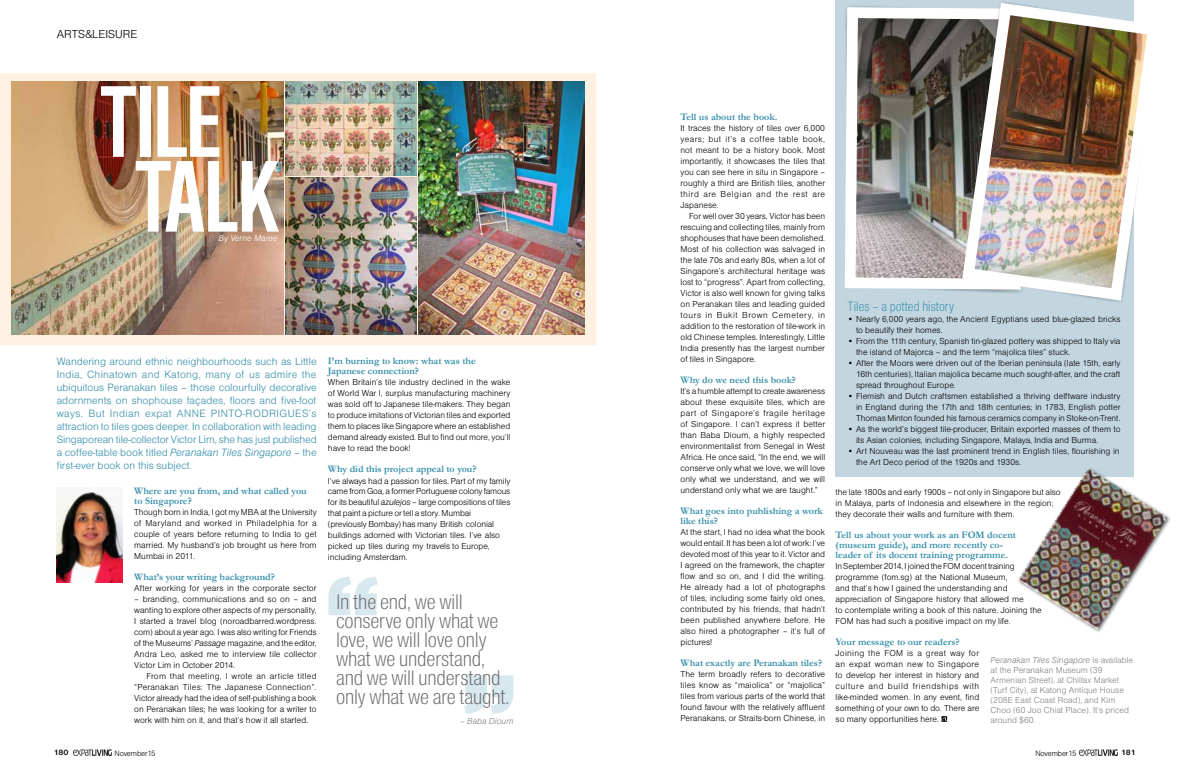
<style>
.page{position:relative;width:1191px;height:780px;background:#fff}
.page>*{position:absolute;margin:0;border:0;box-sizing:border-box;transform-origin:0 0}
.t1{font:700 condensed 105.8px/74.8px "Nimbus Sans D";letter-spacing:-.025em;color:#fff;text-align:center}
.t2{font:300 condensed 22px/19px "Nimbus Sans D";letter-spacing:-.01em;color:#6d6e71}
.t3{font:300 condensed 14px "Nimbus Sans D";color:#358ea9}
.t4{font:300 12px "Nimbus Sans D";color:#000}
.t5{font:300 11px/13px "Nimbus Sans D";color:#358ea9;text-align:justify}
.t6{font:700 10px/10px "Garamond";color:#358ea9}
.t7{font:300 9px/11px "Nimbus Sans D";color:#000;text-align:justify}
.t8{font:300 9px/10px "Nimbus Sans D";color:#808285}
.t9{font:italic 300 9px "Nimbus Sans D";color:#fff}
.t10{font:italic 300 9px "Nimbus Sans D";color:#808285}
.t11{font:300 8px "Nimbus Sans D";letter-spacing:-.02em;color:#000}
.t12{font:700 8px "Nimbus Sans D";letter-spacing:-.01em;color:#000}
.s1{font-style:italic}
</style>
<div class="page">
<img style="left:1079px;top:749px;width:38px;height:6px">
<img style="left:73px;top:749px;width:39px;height:6px">
<div style="left:0;top:73px;width:595px;height:272px;background:#fff1e2"></div>
<svg style="left:328px;top:577px;width:50px;height:38px"></svg>
<svg style="left:464px;top:675px;width:49px;height:38px"></svg>
<img style="left:57px;top:491px;width:66px;height:91px">
<img style="left:418px;top:82px;width:166px;height:252px">
<img style="left:11px;top:82px;width:273px;height:252px">
<img style="left:286px;top:82px;width:130px;height:93px">
<img style="left:286px;top:177px;width:130px;height:157px">
<div style="left:836px;top:0;width:298px;height:476px;background:#c3d6e0"></div>
<svg style="left:941px;top:716px;width:6px;height:5px"></svg>
<div style="left:1016px;top:466px;width:155px;height:168px;background:#000;opacity:.5"></div>
<img style="left:1018px;top:468px;width:149px;height:161px">
<img style="left:844px;top:6px;width:112px;height:285px">
<img style="left:956px;top:2px;width:191px;height:300px">
<h3 class="t4" style="left:57px;top:27px;width:82px">ARTS&amp;LEISURE</h3>
<h1 class="t1" style="left:100px;top:83px;width:181px">TILE<br>TALK</h1>
<p class="t9" style="left:219px;top:233px;width:61px">By Verne Maree</p>
<p class="t5" style="left:57px;top:354px;width:262px">Wandering around ethnic neighbourhoods such as Little India, Chinatown and Katong, many of us admire the ubiquitous Peranakan tiles – those colourfully decorative adornments on shophouse façades, floors and five-foot ways. But Indian expat ANNE PINTO-RODRIGUES’s attraction to tiles goes deeper. In collaboration with leading Singaporean tile-collector Victor Lim, she has just published a coffee-table book titled <span class="s1">Peranakan Tiles Singapore</span> – the first-ever book on this subject.</p>
<p class="t6" style="left:134px;top:485px;width:174px">Where are you from, and what called you to Singapore?</p>
<p class="t7" style="left:134px;top:506px;width:184px">Though born in India, I got my MBA at the University of Maryland and worked in Philadelphia for a couple of years before returning to India to get married. My husband’s job brought us here from Mumbai in 2011.</p>
<p class="t6" style="left:134px;top:571px;width:142px">What’s your writing background?</p>
<p class="t7" style="left:134px;top:582px;width:184px">After working for years in the corporate sector</p>
<p class="t7" style="left:134px;top:593px;width:184px">– branding, communications and so on – and wanting to explore other aspects of my personality, I started a travel blog (noroadbarred.wordpress. com) about a year ago. I was also writing for Friends of the Museums’ <span class="s1">Passage</span> magazine, and the editor, Andra Leo, asked me to interview tile collector Victor Lim in October 2014.</p>
<p class="t7" style="left:134px;top:670px;width:184px;text-indent:12px">From that meeting, I wrote an article titled “Peranakan Tiles: The Japanese Connection”.<br>Victor already had the idea of self-publishing a book on Peranakan tiles; he was looking for a writer to work with him on it, and that’s how it all started.</p>
<p class="t6" style="left:328px;top:355px;width:149px">I’m burning to know: what was the<br>Japanese connection?</p>
<p class="t7" style="left:328px;top:376px;width:184px">When Britain’s tile industry declined in the wake of World War I, surplus manufacturing machinery was sold off to Japanese tile-makers. They began to produce imitations of Victorian tiles and exported them to places like Singapore where an established demand already existed. But to find out more, you’ll have to read the book!</p>
<p class="t6" style="left:328px;top:463px;width:150px">Why did this project appeal to you?</p>
<p class="t7" style="left:328px;top:475px;width:184px;text-align:left">I’ve always had a passion for tiles. Part of my family came from Goa, a former Portuguese colony famous for its beautiful <span class="s1">azulejos</span> – large compositions of tiles that paint a picture or tell a story. Mumbai (previously Bombay) has many British colonial buildings adorned with Victorian tiles. I’ve also picked up tiles during my travels to Europe, including Amsterdam.</p>
<h2 class="t2" style="left:336px;top:591px;width:175px">In the end, we will conserve only what we love, we will love only what we understand, and we will understand only what we are taught.</h2>
<p class="t10" style="left:460px;top:715px;width:55px">– Baba Dioum</p>
<p class="t6" style="left:680px;top:111px;width:98px">Tell us about the book.</p>
<p class="t7" style="left:680px;top:122px;width:146px">It traces the history of tiles over 6,000 years; but it’s a coffee table book, not meant to be a history book. Most importantly, it showcases the tiles that you can see here in situ in Singapore – roughly a third are British tiles, another third are Belgian and the rest are Japanese.</p>
<p class="t7" style="left:680px;top:210px;width:146px;text-indent:9px">For well over 30 years, Victor has been rescuing and collecting tiles, mainly from shophouses that have been demolished.<br>Most of his collection was salvaged in the late 70s and early 80s, when a lot of Singapore’s architectural heritage was lost to “progress”. Apart from collecting, Victor is also well known for giving talks on Peranakan tiles and leading guided tours in Bukit Brown Cemetery, in addition to the restoration of tile-work in old Chinese temples. Interestingly, Little India presently has the largest number of tiles in Singapore.</p>
<p class="t6" style="left:680px;top:374px;width:117px">Why do we need this book?</p>
<p class="t7" style="left:680px;top:385px;width:146px">It’s a humble attempt to create awareness about these exquisite tiles, which are part of Singapore’s fragile heritage of Singapore. I can’t express it better than Baba Dioum, a highly respected environmentalist from Senegal in West Africa. He once said, “In the end, we will conserve only what we love, we will love only what we understand, and we will understand only what we are taught.”</p>
<p class="t6" style="left:680px;top:505px;width:144px">What goes into publishing a work like this?</p>
<p class="t7" style="left:680px;top:526px;width:146px">At the start, I had no idea what the book would entail. It has been a lot of work: I’ve devoted most of this year to it. Victor and I agreed on the framework, the chapter flow and so on, and I did the writing.<br>He already had a lot of photographs of tiles, including some fairly old ones, contributed by his friends, that hadn’t been published anywhere before. He also hired a photographer – it’s full of pictures!</p>
<p class="t6" style="left:680px;top:657px;width:143px">What exactly are Peranakan tiles?</p>
<p class="t7" style="left:680px;top:668px;width:146px">The term broadly refers to decorative tiles know as “maiolica” or “majolica” tiles from various parts of the world that found favour with the relatively affluent Peranakans, or Straits-born Chinese, in</p>
<h3 class="t3" style="left:847px;top:299px;width:108px">Tiles – a potted history</h3>
<p class="t7" style="left:856px;top:313px;width:266px;text-indent:-9px">• Nearly 6,000 years ago, the Ancient Egyptians used blue-glazed bricks to beautify their homes.</p>
<p class="t7" style="left:856px;top:335px;width:266px;text-indent:-9px">• From the 11th century, Spanish tin-glazed pottery was shipped to Italy via the island of Majorca – and the term “majolica tiles” stuck.</p>
<p class="t7" style="left:856px;top:357px;width:266px;text-indent:-9px">• After the Moors were driven out of the Iberian peninsula (late 15th, early 16th centuries), Italian majolica became much sought-after, and the craft spread throughout Europe.</p>
<p class="t7" style="left:856px;top:390px;width:266px;text-indent:-9px">• Flemish and Dutch craftsmen established a thriving delftware industry in England during the 17th and 18th centuries; in 1783, English potter Thomas Minton founded his famous ceramics company in Stoke-on-Trent.</p>
<p class="t7" style="left:856px;top:423px;width:266px;text-indent:-9px">• As the world’s biggest tile-producer, Britain exported masses of them to its Asian colonies, including Singapore, Malaya, India and Burma.</p>
<p class="t7" style="left:856px;top:445px;width:265px;text-indent:-9px">• Art Nouveau was the last prominent trend in English tiles, flourishing in the Art Deco period of the 1920s and 1930s.</p>
<p class="t7" style="left:835px;top:486px;width:227px;text-align:left">the late 1800s and early 1900s – not only in Singapore but also in Malaya, parts of Indonesia and elsewhere in the region; they decorate their walls and furniture with them.</p>
<p class="t6" style="left:835px;top:529px;width:182px">Tell us about your work as an FOM docent (museum guide), and more recently co&shy;leader of its docent training programme.</p>
<p class="t7" style="left:835px;top:560px;width:208px;text-align:left">In September 2014, I joined the FOM docent training programme (fom.sg) at the National Museum,<br>and that’s how I gained the understanding and appreciation of Singapore history that allowed me<br>to contemplate writing a book of this nature. Joining the FOM has had such a positive impact on my life.</p>
<p class="t6" style="left:835px;top:636px;width:126px">Your message to our readers?</p>
<p class="t7" style="left:835px;top:647px;width:145px">Joining the FOM is a great way for an expat woman new to Singapore to develop her interest in history and culture and build friendships with like-minded women. In any event, find something of your own to do. There are so many opportunities here.</p>
<p class="t8" style="left:990px;top:655px;width:144px"><span class="s1">Peranakan Tiles Singapore</span> is available at the Peranakan Museum (39<br>Armenian Street), at Chillax Market (Turf City), at Katong Antique House (208E East Coast Road), and Kim<br>Choo (60 Joo Chiat Place). It’s priced around $60.</p>
<p class="t12" style="left:54px;top:748px;width:16px">180</p>
<p class="t12" style="left:1121px;top:748px;width:16px">181</p>
<p class="t11" style="left:115px;top:748px;width:42px">November15</p>
<p class="t11" style="left:1035px;top:748px;width:42px">November15</p>
</div>
